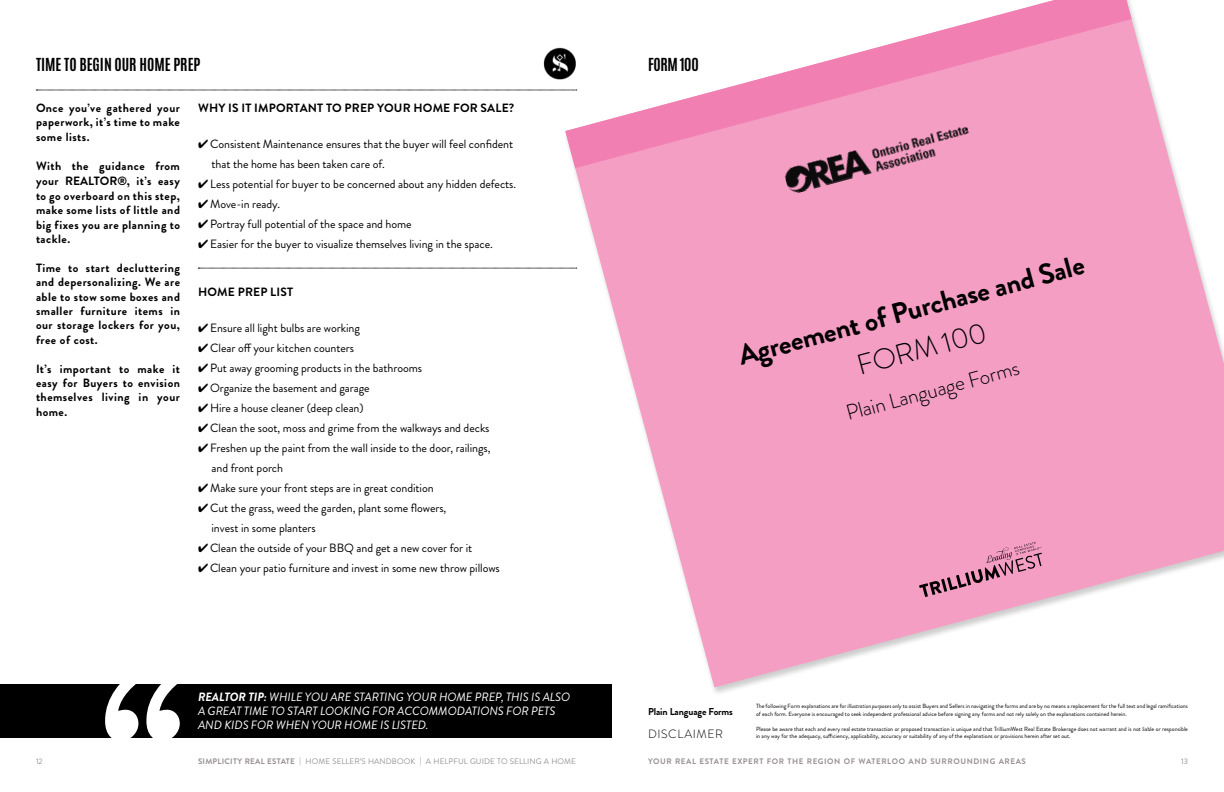
<style>
.page{position:relative;width:1224px;height:792px;background:#fff}
.page>*{position:absolute;margin:0;border:0;box-sizing:border-box;transform-origin:0 0}
.t1{font:700 28.5px "Brandon Grotesque";color:#000}
.t2{font:300 28.5px "Brandon Grotesque";color:#000}
.t3{font:300 21.4px "Brandon Grotesque";color:#000}
.t4{font:700 15px "Antonio";color:#000}
.t5{font:12px/20px "Brandon Grotesque";letter-spacing:-.005em;color:#000}
.t6{font:700 12px/14.4px "Brandon Grotesque";letter-spacing:.04em;color:#000;text-align:justify}
.t7{font:italic 12px/14px "Brandon Grotesque";letter-spacing:-.005em;color:#fff}
.t8{font:700 12px "Brandon Grotesque";letter-spacing:.015em;color:#000}
.t9{font:300 12px "Brandon Grotesque";letter-spacing:.05em;color:#000}
.t10{font:700 10px "Brandon Grotesque";letter-spacing:-.01em;color:#000}
.t11{font:8px "Brandon Grotesque";letter-spacing:.01em;color:#989190}
.t12{font:700 8px "Brandon Grotesque";letter-spacing:.07em;color:#989190}
.t13{font:6px/7.5px "Brandon Grotesque";color:#000}
.s1{font-weight:700}
.s2{font-style:italic}
</style>
<div class="page">
<svg style="left:36px;top:90px;width:527px;height:1px"></svg>
<img style="left:543px;top:47px;width:20px;height:33px">
<div style="left:0;top:684px;width:612px;height:54px;background:#000"></div>
<svg style="left:105px;top:684px;width:75px;height:54px"></svg>
<svg style="left:198px;top:268px;width:365px;height:1px"></svg>
<svg style="left:565px;top:11px;width:659px;height:676px;fill:#f59ec4"></svg>
<svg style="left:565px;top:0;width:567px;height:168px"></svg>
<img style="left:783px;top:121px;width:189px;height:74px">
<svg style="left:919px;top:542px;width:123px;height:55px;background:#d98cae"></svg>
<p class="t4" style="left:36px;top:53px;width:166px">TIME TO BEGIN OUR HOME PREP</p>
<p class="t6" style="left:36px;top:101px;width:146px">Once you’ve gathered your paperwork, it’s time to make some lists.</p>
<p class="t6" style="left:36px;top:158px;width:146px;line-height:16px">With the guidance from your REALTOR®, it’s easy</p>
<p class="t6" style="left:36px;top:189px;width:146px">to go overboard on this step, make some lists of little and big fixes you are planning to tackle.</p>
<p class="t6" style="left:36px;top:261px;width:146px">Time to start decluttering and depersonalizing. We are able to stow some boxes and smaller furniture items in our storage lockers for you, free of cost.</p>
<p class="t6" style="left:36px;top:362px;width:146px">It’s important to make it easy for Buyers to envision themselves living in your home.</p>
<p class="t8" style="left:198px;top:99px;width:318px">WHY IS IT IMPORTANT TO PREP YOUR HOME FOR SALE?</p>
<p class="t5" style="left:212px;top:134px;width:303px;text-indent:-14px">✔ Consistent Maintenance ensures that the buyer will feel confident that the home has been taken care of.</p>
<p class="t5" style="left:198px;top:174px;width:320px">✔ Less potential for buyer to be concerned about any hidden defects.</p>
<p class="t5" style="left:198px;top:194px;width:84px">✔ Move-in ready.</p>
<p class="t5" style="left:198px;top:214px;width:215px">✔ Portray full potential of the space and home</p>
<p class="t5" style="left:198px;top:234px;width:296px">✔ Easier for the buyer to visualize themselves living in the space.</p>
<p class="t8" style="left:198px;top:283px;width:97px">HOME PREP LIST</p>
<p class="t5" style="left:198px;top:318px;width:163px">✔ Ensure all light bulbs are working</p>
<p class="t5" style="left:198px;top:338px;width:158px">✔ Clear off your kitchen counters</p>
<p class="t5" style="left:198px;top:358px;width:226px">✔ Put away grooming products in the bathrooms</p>
<p class="t5" style="left:198px;top:378px;width:173px">✔ Organize the basement and garage</p>
<p class="t5" style="left:198px;top:398px;width:167px">✔ Hire a house cleaner (deep clean)</p>
<p class="t5" style="left:198px;top:418px;width:293px">✔ Clean the soot, moss and grime from the walkways and decks</p>
<p class="t5" style="left:212px;top:438px;width:280px;text-indent:-14px">✔ Freshen up the paint from the wall inside to the door, railings, and front porch</p>
<p class="t5" style="left:198px;top:478px;width:237px">✔ Make sure your front steps are in great condition</p>
<p class="t5" style="left:212px;top:498px;width:236px;text-indent:-14px">✔ Cut the grass, weed the garden, plant some flowers, invest in some planters</p>
<p class="t5" style="left:198px;top:538px;width:276px">✔ Clean the outside of your BBQ and get a new cover for it</p>
<p class="t5" style="left:198px;top:558px;width:303px">✔ Clean your patio furniture and invest in some new throw pillows</p>
<p class="t7" style="left:198px;top:690px;width:374px"><span class="s1">REALTOR TIP:</span> WHILE YOU ARE STARTING YOUR HOME PREP, THIS IS ALSO<br>A GREAT TIME TO START LOOKING FOR ACCOMMODATIONS FOR PETS<br>AND KIDS FOR WHEN YOUR HOME IS LISTED.</p>
<p class="t4" style="left:648px;top:53px;width:52px">FORM 100</p>
<h1 class="t1" style="left:734px;top:337px;width:359px;rotate:-15deg">Agreement of Purchase and Sale</h1>
<h1 class="t2" style="left:852px;top:347px;width:135px;rotate:-15deg">FORM 100</h1>
<h2 class="t3" style="left:843px;top:399px;width:180px;rotate:-15deg">Plain Language Forms</h2>
<p class="t10" style="left:648px;top:704px;width:86px">Plain Language Forms</p>
<p class="t9" style="left:648px;top:726px;width:76px">DISCLAIMER</p>
<p class="t13" style="left:756px;top:702px;width:434px">The following Form explanations are for <span class="s2">illustration purposes only</span> to assist Buyers and Sellers in navigating the forms and are by no means a replacement for the full text and legal ramifications of each form. Everyone is encouraged to seek independent professional advice before signing any forms and not rely solely on the explanations contained herein.</p>
<p class="t13" style="left:756px;top:725px;width:434px">Please be aware that each and every real estate transaction or proposed transaction is unique and that TrilliumWest Real Estate Brokerage does not warrant and is not liable or responsible in any way for the adequacy, sufficiency, applicability, accuracy or suitability of any of the explanations or provisions herein after set out.</p>
<p class="t11" style="left:36px;top:756px;width:8px">12</p>
<p class="t11" style="left:198px;top:756px;width:379px"><span class="s1">SIMPLICITY REAL ESTATE</span> | HOME SELLER’S HANDBOOK | A HELPFUL GUIDE TO SELLING A HOME</p>
<p class="t12" style="left:648px;top:756px;width:379px">YOUR REAL ESTATE EXPERT FOR THE REGION OF WATERLOO AND SURROUNDING AREAS</p>
<p class="t11" style="left:1181px;top:756px;width:8px">13</p>
</div>
